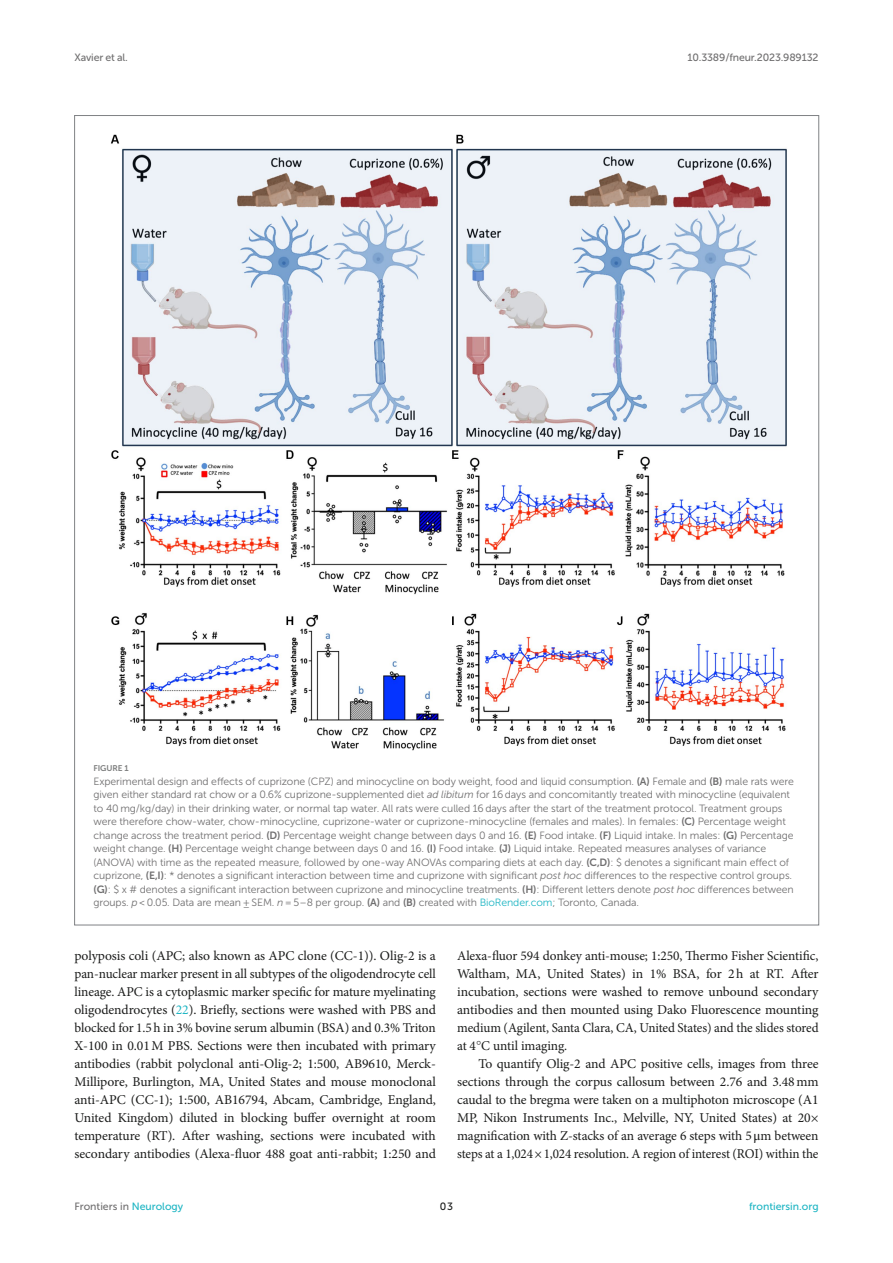
<style>
.page{position:relative;width:893px;height:1263px;background:#fff}
.page>*{position:absolute;margin:0;border:0;box-sizing:border-box;transform-origin:0 0}
.TEXT_FLUSH{font:13.5px/18px "Minion Pro";letter-spacing:-.005em;color:#1b1c1b;text-align:justify}
.TEXT{font:13.5px/18px "Minion Pro";letter-spacing:-.01em;color:#1b1c1b;text-align:justify}
.FIG_LEG{font:10.5px/13.5px "Museo Sans 300";letter-spacing:-.01em;color:#706f70}
.t1{font:10.5px "Museo Sans 500";letter-spacing:-.015em;color:#706f70}
.t2{font:10.5px "Museo Sans 500";color:#1db5c3}
.t3{font:10.5px "Museo Sans 500";color:#1b1c1b}
.FIG_HD{font:8.25px "Museo Sans 700";letter-spacing:-.01em;color:#7e7f7f}
.s1{font-family:"Museo Sans 700"}
.s2{font-style:italic}
.s3{color:#1db5c3}
.s4{font-family:"STIX"}
.s5{font-family:"STIX General"}
</style>
<div class="page">
<img style="left:111px;top:134px;width:676px;height:617px">
<p class="t1" style="left:74px;top:51px;width:55px">Xavier et al.</p>
<p class="t1" style="left:687px;top:51px;width:132px">10.3389/fneur.2023.989132</p>
<p class="FIG_HD" style="left:94px;top:764px;width:37px">FIGURE 1</p>
<p class="FIG_LEG" style="left:94px;top:774px;width:702px">Experimental design and effects of cuprizone (CPZ) and minocycline on body weight, food and liquid consumption. <span class="s1">(A)</span> Female and <span class="s1">(B)</span> male rats were given either standard rat chow or a 0.6% cuprizone-supplemented diet <span class="s2">ad libitum</span> for 16 days and concomitantly treated with minocycline (equivalent to 40 mg/kg/day) in their drinking water, or normal tap water. All rats were culled 16 days after the start of the treatment protocol. Treatment groups were therefore chow-water, chow-minocycline, cuprizone-water or cuprizone-minocycline (females and males). In females: <span class="s1">(C)</span> Percentage weight change across the treatment period. <span class="s1">(D)</span> Percentage weight change between days 0 and 16. <span class="s1">(E)</span> Food intake. <span class="s1">(F)</span> Liquid intake. In males: <span class="s1">(G)</span> Percentage weight change. <span class="s1">(H)</span> Percentage weight change between days 0 and 16. <span class="s1">(I)</span> Food intake. <span class="s1">(J)</span> Liquid intake. Repeated measures analyses of variance (ANOVA) with time as the repeated measure, followed by one-way ANOVAs comparing diets at each day. <span class="s1">(C,D)</span>: $ denotes a significant main effect of cuprizone, <span class="s1">(E,I)</span>: * denotes a significant interaction between time and cuprizone with significant <span class="s2">post hoc</span> differences to the respective control groups. <span class="s1">(G)</span>: $ x # denotes a significant interaction between cuprizone and minocycline treatments. <span class="s1">(H)</span>: Different letters denote <span class="s2">post hoc</span> differences between groups. <span class="s2">p</span> &lt; 0.05. Data are mean ± SEM. <span class="s2">n</span> = 5–8 per group. <span class="s1">(A)</span> and <span class="s1">(B)</span> created with <span class="s3">BioRender.com</span>; Toronto, Canada.</p>
<p class="TEXT_FLUSH" style="left:74px;top:947px;width:363px">polyposis coli (APC; also known as APC clone (CC-1)). Olig-2 is a pan-nuclear marker present in all subtypes of the oligodendrocyte cell lineage. APC is a cytoplasmic marker specific for mature myelinating oligodendrocytes (<span class="s3">22</span>). Briefly, sections were washed with PBS and blocked for 1.5h in 3% bovine serum albumin (BSA) and 0.3% Triton X-100 in 0.01M PBS. Sections were then incubated with primary antibodies (rabbit polyclonal anti-Olig-2; 1:500, AB9610, Merck-Millipore, Burlington, MA, United States and mouse monoclonal anti-APC (CC-1); 1:500, AB16794, Abcam, Cambridge, England, United Kingdom) diluted in blocking buffer overnight at room temperature (RT). After washing, sections were incubated with secondary antibodies (Alexa-fluor 488 goat anti-rabbit; 1:250 and</p>
<p class="TEXT_FLUSH" style="left:457px;top:947px;width:363px">Alexa-fluor 594 donkey anti-mouse; 1:250, Thermo Fisher Scientific, Waltham, MA, United States) in 1% BSA, for 2h at RT. After incubation, sections were washed to remove unbound secondary antibodies and then mounted using Dako Fluorescence mounting medium (Agilent, Santa Clara, CA, United States) and the slides stored at 4<span class="s4">°</span>C until imaging.</p>
<p class="TEXT" style="left:457px;top:1055px;width:363px;text-indent:21px">To quantify Olig-2 and APC positive cells, images from three sections through the corpus callosum between 2.76 and 3.48mm caudal to the bregma were taken on a multiphoton microscope (A1<br>MP, Nikon Instruments Inc., Melville, NY, United States) at 20× magnification with Z-stacks of an average 6 steps with 5<span class="s5">μ</span>m between steps at a 1,024×1,024 resolution. A region of interest (ROI) within the</p>
<p class="t1" style="left:74px;top:1200px;width:110px">Frontiers in <span class="s3">Neurology</span></p>
<p class="t3" style="left:440px;top:1200px;width:15px">03</p>
<p class="t2" style="left:749px;top:1200px;width:71px">frontiersin.org</p>
</div>
